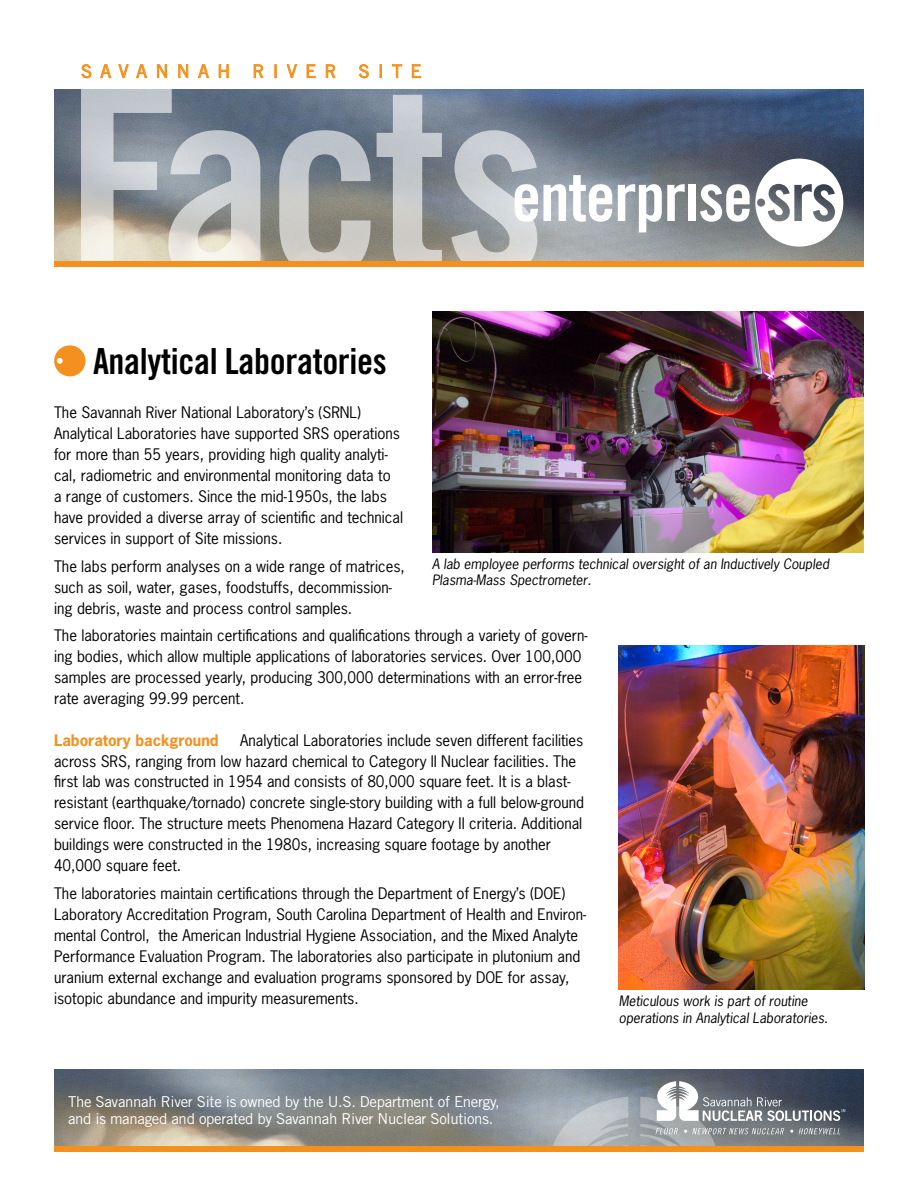
<style>
.page{position:relative;width:918px;height:1188px;background:#fff}
.page>*{position:absolute;margin:0;border:0;box-sizing:border-box;transform-origin:0 0}
.t1{font:36px "Trade Gothic LT Std Bd Cn 20";letter-spacing:-.01em;color:#000}
.t2{font:18px "Trade Gothic LT Std";letter-spacing:.46em;color:#f4901d}
.t3{font:15px/21px "News Gothic Std";color:#000}
.t4{font:15px/16.5px "Trade Gothic LT Std";letter-spacing:-.02em;color:#fff}
.t5{font:700 15px "News Gothic Std";color:#f4901d}
.t6{font:italic 13.5px/16.5px "News Gothic Std";color:#000}
</style>
<div class="page">
<img style="left:54px;top:1070px;width:810px;height:77px">
<img style="left:54px;top:89px;width:810px;height:172px">
<svg style="left:537px;top:184px;width:1px;height:38px"></svg>
<svg style="left:544px;top:175px;width:68px;height:47px"></svg>
<div style="left:688px;top:185px;width:8px;height:36px;background:#fff"></div>
<svg style="left:618px;top:184px;width:67px;height:48px"></svg>
<svg style="left:700px;top:159px;width:143px;height:88px"></svg>
<svg style="left:81px;top:89px;width:456px;height:172px;background:#a1a6ab"></svg>
<svg style="left:81px;top:64px;width:11px;height:15px"></svg>
<svg style="left:100px;top:64px;width:12px;height:15px"></svg>
<svg style="left:118px;top:64px;width:11px;height:15px"></svg>
<svg style="left:136px;top:64px;width:12px;height:15px"></svg>
<svg style="left:157px;top:64px;width:10px;height:14px"></svg>
<svg style="left:178px;top:64px;width:11px;height:14px"></svg>
<svg style="left:197px;top:64px;width:13px;height:15px"></svg>
<svg style="left:218px;top:64px;width:11px;height:14px"></svg>
<svg style="left:253px;top:64px;width:11px;height:14px"></svg>
<svg style="left:275px;top:64px;width:2px;height:14px"></svg>
<svg style="left:286px;top:64px;width:12px;height:15px"></svg>
<svg style="left:306px;top:64px;width:10px;height:14px"></svg>
<svg style="left:326px;top:64px;width:10px;height:14px"></svg>
<svg style="left:358px;top:64px;width:11px;height:15px"></svg>
<svg style="left:380px;top:64px;width:2px;height:14px"></svg>
<svg style="left:392px;top:64px;width:10px;height:14px"></svg>
<svg style="left:412px;top:64px;width:9px;height:14px"></svg>
<div style="left:54px;top:261px;width:810px;height:6px;background:#f4901d"></div>
<svg style="left:549px;top:1097px;width:79px;height:50px;background:#b6babd"></svg>
<svg style="left:640px;top:1081px;width:205px;height:66px;background:#868a8e"></svg>
<div style="left:54px;top:1147px;width:810px;height:5px;background:#f4901d"></div>
<img style="left:432px;top:311px;width:432px;height:242px">
<div style="left:54px;top:345px;width:32px;height:31px;background:#f4901d;border-radius:50%"></div>
<svg style="left:57px;top:358px;width:6px;height:6px"></svg>
<img style="left:619px;top:646px;width:245px;height:344px">
<p class="t2" style="left:81px;top:60px;width:342px">SAVANNAH RIVER SITE</p>
<h1 class="t1" style="left:93px;top:340px;width:295px">Analytical Laboratories</h1>
<p class="t3" style="left:54px;top:401px;width:351px">The Savannah River National Laboratory’s (SRNL)<br>Analytical Laboratories have supported SRS operations for more than 55 years, providing high quality analyti&shy;cal, radiometric and environmental monitoring data to<br>a range of customers. Since the mid-1950s, the labs have provided a diverse array of scientific and technical services in support of Site missions.</p>
<p class="t3" style="left:54px;top:555px;width:352px">The labs perform analyses on a wide range of matrices, such as soil, water, gases, foodstuffs, decommission&shy;ing debris, waste and process control samples.</p>
<p class="t3" style="left:54px;top:625px;width:535px">The laboratories maintain certifications and qualifications through a variety of govern&shy;ing bodies, which allow multiple applications of laboratories services. Over 100,000 samples are processed yearly, producing 300,000 determinations with an error-free rate averaging 99.99 percent.</p>
<p class="t5" style="left:54px;top:730px;width:166px">Laboratory background</p>
<p class="t6" style="left:432px;top:556px;width:399px">A lab employee performs technical oversight of an Inductively Coupled<br>Plasma-Mass Spectrometer.</p>
<p class="t3" style="left:54px;top:729px;width:532px;text-indent:186px">Analytical Laboratories include seven different facilities across SRS, ranging from low hazard chemical to Category II Nuclear facilities. The first lab was constructed in 1954 and consists of 80,000 square feet. It is a blast&shy;resistant (earthquake/tornado) concrete single-story building with a full below-ground service floor. The structure meets Phenomena Hazard Category II criteria. Additional buildings were constructed in the 1980s, increasing square footage by another 40,000 square feet.</p>
<p class="t3" style="left:54px;top:883px;width:534px">The laboratories maintain certifications through the Department of Energy’s (DOE)<br>Laboratory Accreditation Program, South Carolina Department of Health and Environ&shy;mental Control, the American Industrial Hygiene Association, and the Mixed Analyte Performance Evaluation Program. The laboratories also participate in plutonium and uranium external exchange and evaluation programs sponsored by DOE for assay, isotopic abundance and impurity measurements.</p>
<p class="t6" style="left:619px;top:993px;width:211px">Meticulous work is part of routine operations in Analytical Laboratories.</p>
<p class="t4" style="left:68px;top:1094px;width:433px">The Savannah River Site is owned by the U.S. Department of Energy, and is managed and operated by Savannah River Nuclear Solutions.</p>
</div>
